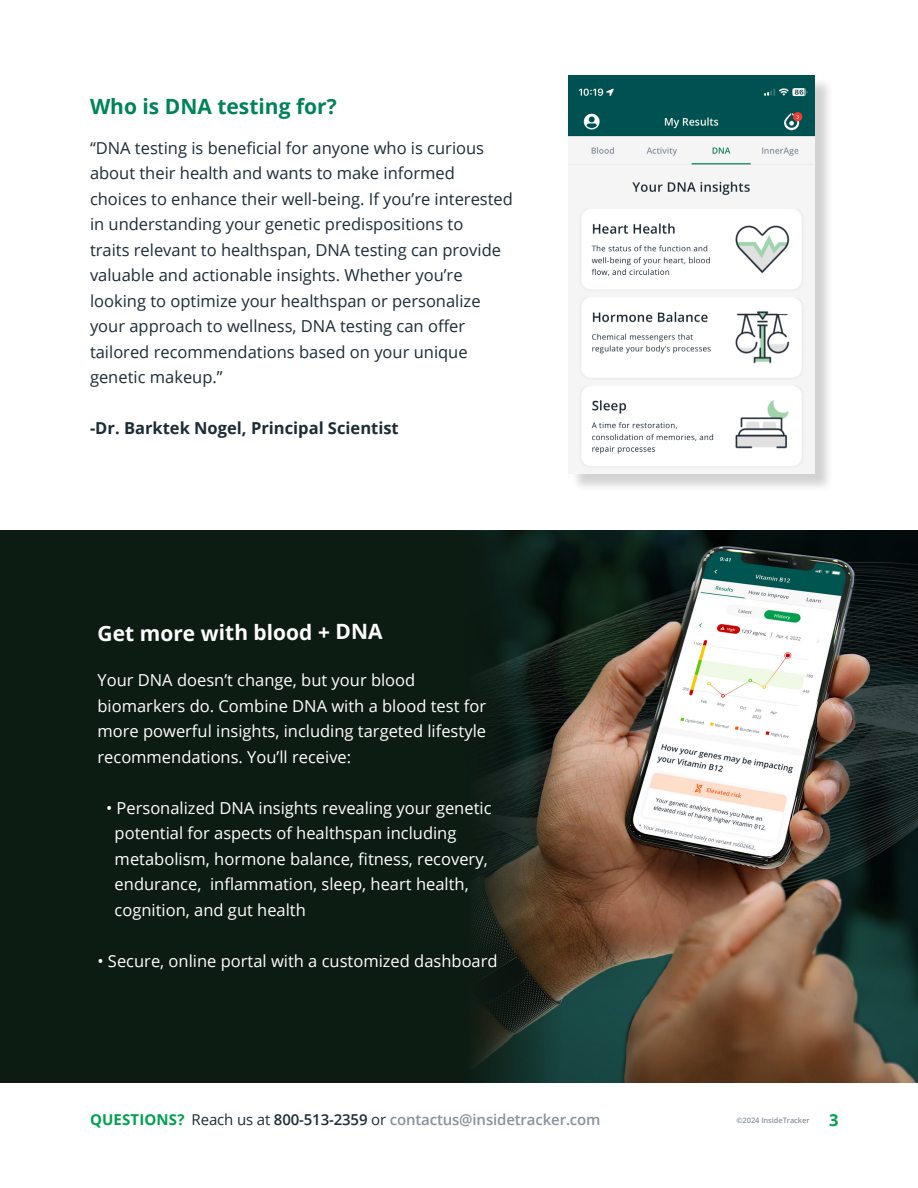
<style>
.page{position:relative;width:918px;height:1188px;background:#fff}
.page>*{position:absolute;margin:0;border:0;box-sizing:border-box;transform-origin:0 0}
.t1{font:700 21px "Open Sans";color:#fff}
.t2{font:700 21px "Open Sans";color:#00825a}
.t3{font:16.5px/25.5px "Open Sans";color:#1c2c36}
.t4{font:16.5px/25.5px "Open Sans";color:#fff}
.t5{font:700 16.5px "Open Sans";color:#1c2c36}
.t6{font:700 16.5px "Open Sans";color:#00a050}
.t7{font:600 15px "Open Sans";letter-spacing:-.01em;color:#88929b}
.t8{font:600 7.5px "Open Sans";letter-spacing:-.01em;color:#88929b}
.s1{font-weight:700;color:#00a050}
.s2{font-weight:400;color:#1c2c36}
.s3{color:#1c2c36}
</style>
<div class="page">
<div style="left:570px;top:77px;width:263px;height:416px;background:#231f20;opacity:.2"></div>
<img style="left:568px;top:75px;width:247px;height:399px">
<div style="left:0;top:531px;width:918px;height:552px;background:#0d1c13"></div>
<img style="left:536px;top:531px;width:382px;height:552px">
<svg style="left:474px;top:532px;width:198px;height:551px"></svg>
<p class="t2" style="left:90px;top:92px;width:248px">Who is DNA testing for?</p>
<p class="t3" style="left:90px;top:134px;width:425px">“DNA testing is beneficial for anyone who is curious about their health and wants to make informed choices to enhance their well-being. If you’re interested in understanding your genetic predispositions to<br>traits relevant to healthspan, DNA testing can provide valuable and actionable insights. Whether you’re looking to optimize your healthspan or personalize your approach to wellness, DNA testing can offer tailored recommendations based on your unique genetic makeup.”</p>
<p class="t5" style="left:90px;top:416px;width:310px">-Dr. Barktek Nogel, Principal Scientist</p>
<p class="t1" style="left:97px;top:620px;width:286px;rotate:-1deg">Get more with blood + DNA</p>
<p class="t4" style="left:98px;top:667px;width:390px">Your DNA doesn’t change, but your blood biomarkers do. Combine DNA with a blood test for more powerful insights, including targeted lifestyle recommendations. You’ll receive:</p>
<p class="t4" style="left:115px;top:794px;width:378px;text-indent:-9px">• Personalized DNA insights revealing your genetic potential for aspects of healthspan including metabolism, hormone balance, fitness, recovery, endurance, inflammation, sleep, heart health, cognition, and gut health</p>
<p class="t4" style="left:98px;top:947px;width:402px">• Secure, online portal with a customized dashboard</p>
<p class="t7" style="left:90px;top:1109px;width:512px"><span class="s1">QUESTIONS?</span> <span class="s2">Reach us at</span> <span class="s3">800-513-2359</span> <span class="s2">or</span> contactus@insidetracker.com</p>
<p class="t8" style="left:736px;top:1115px;width:75px">©2024 InsideTracker</p>
<p class="t6" style="left:829px;top:1109px;width:11px">3</p>
</div>
